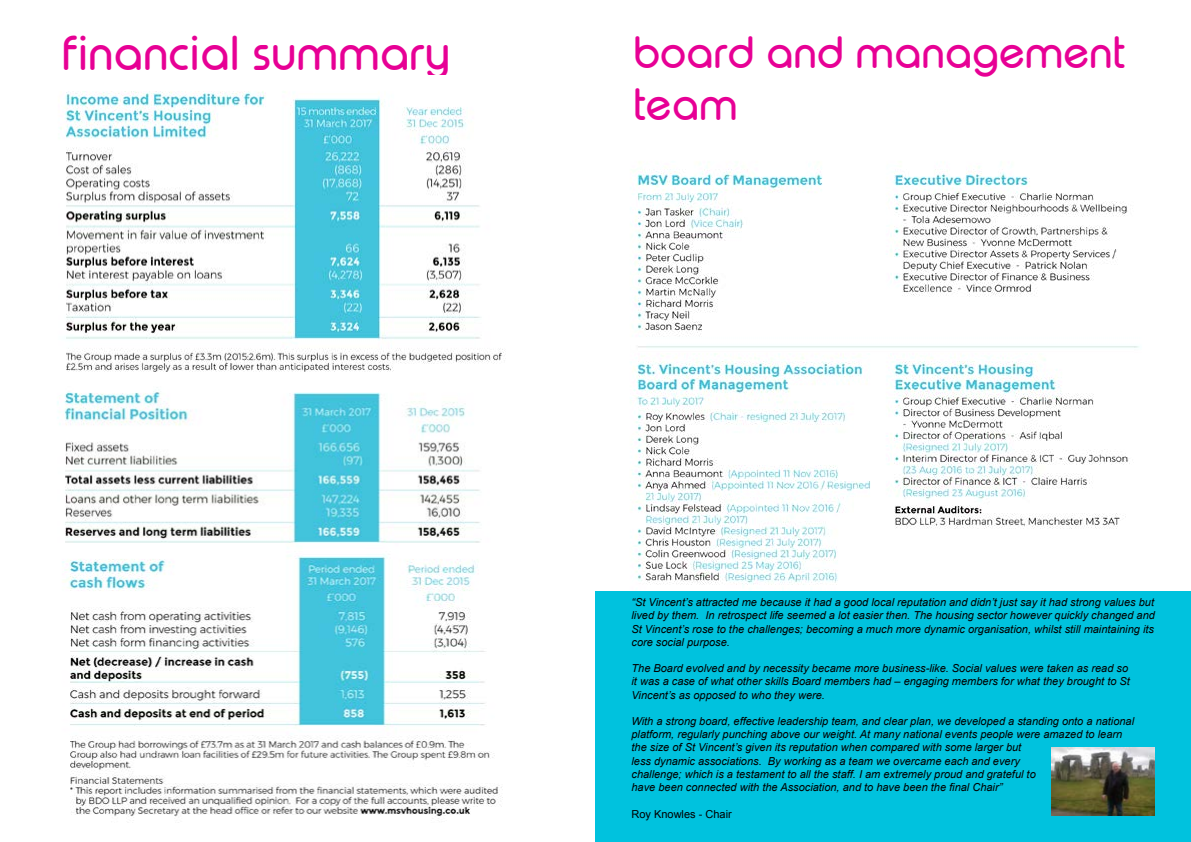
<style>
.page{position:relative;width:1191px;height:842px;background:#fff}
.page>*{position:absolute;margin:0;border:0;box-sizing:border-box;transform-origin:0 0}
.t1{font:46.9px "Typo Round";color:#e70095}
.t2{font:43.4px/52.1px "Typo Round";color:#e70095}
.t3{font:italic 11px/13.2px "Arial";color:#000}
.t4{font:11px "Arial";color:#000}
</style>
<div class="page">
<img style="left:57px;top:391px;width:423px;height:152px">
<img style="left:62px;top:554px;width:441px;height:263px">
<img style="left:60px;top:91px;width:445px;height:281px">
<img style="left:632px;top:162px;width:508px;height:423px">
<div style="left:595px;top:591px;width:596px;height:251px;background:#00c2de"></div>
<img style="left:1051px;top:747px;width:104px;height:68px">
<h1 class="t1" style="left:62px;top:26px;width:390px">financial summary</h1>
<h2 class="t2" style="left:633px;top:27px;width:493px">board and management team</h2>
<p class="t3" style="left:631px;top:596px;width:525px;text-align:justify">“St Vincent’s attracted me because it had a good local reputation and didn’t just say it had strong values but lived by them. In retrospect life seemed a lot easier then. The housing sector however quickly changed and St Vincent’s rose to the challenges; becoming a much more dynamic organisation, whilst still maintaining its core social purpose.</p>
<p class="t3" style="left:631px;top:662px;width:500px">The Board evolved and by necessity became more business-like. Social values were taken as read so it was a case of what other skills Board members had – engaging members for what they brought to St<br>Vincent’s as opposed to who they were.</p>
<p class="t3" style="left:631px;top:715px;width:504px">With a strong board, effective leadership team, and clear plan, we developed a standing onto a national platform, regularly punching above our weight. At many national events people were amazed to learn the size of St Vincent’s given its reputation when compared with some larger but<br>less dynamic associations. By working as a team we overcame each and every<br>challenge; which is a testament to all the staff. I am extremely proud and grateful to<br>have been connected with the Association, and to have been the final Chair”</p>
<p class="t4" style="left:631px;top:806px;width:102px">Roy Knowles - Chair</p>
</div>
